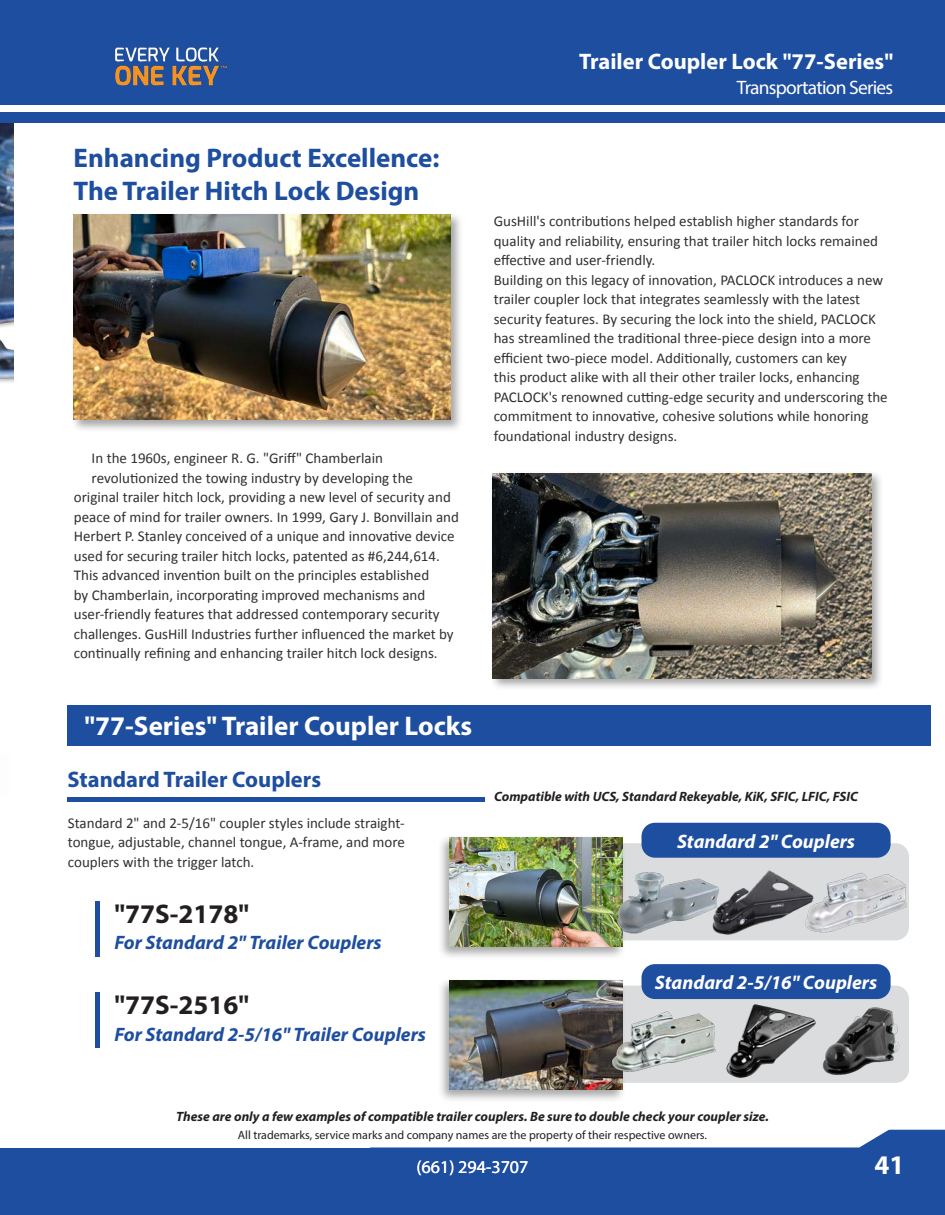
<style>
.page{position:relative;width:945px;height:1215px;background:#fff}
.page>*{position:absolute;margin:0;border:0;box-sizing:border-box;transform-origin:0 0}
.Subheading_1_Blue_L{font:700 27px/32.4px "Myriad Pro";color:#1e4e9f}
.Subheading_1_White_L{font:700 27px "Myriad Pro";color:#fff}
.Subheading_1_Black_L{font:700 27px "Myriad Pro";color:#231f20}
.Header_Heading_White{font:700 22.5px "Myriad Pro";color:#fff}
.Subheading_2_Blue_L{font:700 22.5px "Myriad Pro";color:#1e4e9f}
.Subheading_3_Blue_Italic_L{font:italic 700 19.5px "Myriad Pro";color:#1e4e9f}
.Subheading_3_White_Italic_C{font:italic 700 19.5px "Myriad Pro";color:#fff}
.Header_Subheading_White{font:19.5px "Myriad Pro";letter-spacing:-.04em;color:#fff}
.t1{font:18px "Myriad Pro";color:#fff}
.Body_Copy_Black_L{font:15px/19.5px "Calibri";color:#312f30}
.Subheading_4_Black_Italic_C{font:italic 700 13.5px "Myriad Pro";color:#231f20}
.t2{font:12px "Myriad Pro";color:#231f20}
</style>
<div class="page">
<div style="left:0;top:1130px;width:945px;height:85px;background:#1e4e9f"></div>
<div style="left:0;top:0;width:945px;height:123px;background:#1e4e9f"></div>
<div style="left:0;top:105px;width:945px;height:6px;background:#fff"></div>
<img style="left:115px;top:47px;width:112px;height:39px">
<div style="left:0;top:1126px;width:370px;height:22px;background:#fff"></div>
<svg style="left:370px;top:1129px;width:562px;height:19px"></svg>
<div style="left:611px;top:986px;width:298px;height:97px;background:#dadcdd;border-radius:14px"></div>
<div style="left:611px;top:843px;width:298px;height:97px;background:#dadcdd;border-radius:14px"></div>
<div style="left:68px;top:797px;width:417px;height:5px;background:#1e4e9f"></div>
<div style="left:68px;top:705px;width:863px;height:41px;background:#1e4e9f"></div>
<div style="left:437px;top:834px;width:189px;height:126px;background:#231f20;opacity:.4"></div>
<img style="left:450px;top:837px;width:172px;height:109px">
<div style="left:437px;top:977px;width:189px;height:126px;background:#231f20;opacity:.4"></div>
<img style="left:450px;top:980px;width:172px;height:109px">
<img style="left:0;top:123px;width:14px;height:260px">
<div style="left:71px;top:212px;width:392px;height:221px;background:#231f20;opacity:.4"></div>
<img style="left:74px;top:215px;width:376px;height:205px">
<div style="left:490px;top:470px;width:394px;height:221px;background:#231f20;opacity:.4"></div>
<img style="left:493px;top:473px;width:379px;height:205px">
<img style="left:719px;top:870px;width:85px;height:65px">
<img style="left:723px;top:999px;width:96px;height:79px">
<img style="left:804px;top:872px;width:105px;height:69px">
<img style="left:823px;top:1007px;width:77px;height:68px">
<img style="left:616px;top:864px;width:103px;height:77px">
<img style="left:611px;top:1003px;width:105px;height:76px">
<hr style="left:96px;top:901px;width:4px;height:56px;background:#1e4e9f">
<hr style="left:96px;top:993px;width:4px;height:55px;background:#1e4e9f">
<div style="left:642px;top:964px;width:249px;height:35px;background:#1e4e9f;border-radius:14px"></div>
<div style="left:642px;top:823px;width:249px;height:35px;background:#1e4e9f;border-radius:14px"></div>
<p class="Header_Heading_White" style="left:579px;top:47px;width:316px">Trailer Coupler Lock "77-Series"</p>
<p class="Subheading_1_Blue_L" style="left:74px;top:141px;width:367px">Enhancing Product Excellence:<br>The Trailer Hitch Lock Design</p>
<p class="Body_Copy_Black_L" style="left:92px;top:449px;width:293px">In the 1960s, engineer R. G. "Griff" Chamberlain</p>
<p class="Body_Copy_Black_L" style="left:92px;top:468px;width:323px">revolutionized the towing industry by developing the</p>
<p class="Body_Copy_Black_L" style="left:74px;top:488px;width:379px">original trailer hitch lock, providing a new level of security and</p>
<p class="Body_Copy_Black_L" style="left:74px;top:507px;width:387px">peace of mind for trailer owners. In 1999, Gary J. Bonvillain and</p>
<p class="Body_Copy_Black_L" style="left:74px;top:527px;width:382px">Herbert P. Stanley conceived of a unique and innovative device</p>
<p class="Body_Copy_Black_L" style="left:74px;top:546px;width:368px">used for securing trailer hitch locks, patented as #6,244,614.</p>
<p class="Body_Copy_Black_L" style="left:74px;top:566px;width:357px">This advanced invention built on the principles established</p>
<p class="Body_Copy_Black_L" style="left:74px;top:585px;width:353px">by Chamberlain, incorporating improved mechanisms and</p>
<p class="Body_Copy_Black_L" style="left:74px;top:605px;width:367px">user-friendly features that addressed contemporary security</p>
<p class="Body_Copy_Black_L" style="left:74px;top:624px;width:381px">challenges. GusHill Industries further influenced the market by</p>
<p class="Body_Copy_Black_L" style="left:74px;top:644px;width:365px">continually refining and enhancing trailer hitch lock designs.</p>
<p class="Subheading_1_White_L" style="left:85px;top:708px;width:389px">"77-Series" Trailer Coupler Locks</p>
<p class="Subheading_2_Blue_L" style="left:68px;top:764px;width:255px">Standard Trailer Couplers</p>
<p class="Body_Copy_Black_L" style="left:68px;top:813px;width:339px;text-align:justify">Standard 2" and 2-5/16" coupler styles include straight&shy;tongue, adjustable, channel tongue, A-frame, and more couplers with the trigger latch.</p>
<p class="Subheading_1_Black_L" style="left:114px;top:896px;width:136px">"77S-2178"</p>
<p class="Subheading_3_Blue_Italic_L" style="left:114px;top:930px;width:269px">For Standard 2" Trailer Couplers</p>
<p class="Subheading_1_Black_L" style="left:114px;top:988px;width:136px">"77S-2516"</p>
<p class="Subheading_3_Blue_Italic_L" style="left:114px;top:1022px;width:313px">For Standard 2-5/16" Trailer Couplers</p>
<p class="Header_Subheading_White" style="left:737px;top:75px;width:158px">Transportation Series</p>
<p class="Body_Copy_Black_L" style="left:494px;top:211px;width:386px">GusHill's contributions helped establish higher standards for quality and reliability, ensuring that trailer hitch locks remained effective and user-friendly.</p>
<p class="Body_Copy_Black_L" style="left:494px;top:270px;width:395px">Building on this legacy of innovation, PACLOCK introduces a new trailer coupler lock that integrates seamlessly with the latest security features. By securing the lock into the shield, PACLOCK has streamlined the traditional three-piece design into a more efficient two-piece model. Additionally, customers can key<br>this product alike with all their other trailer locks, enhancing PACLOCK's renowned cutting-edge security and underscoring the commitment to innovative, cohesive solutions while honoring foundational industry designs.</p>
<p class="Subheading_4_Black_Italic_C" style="left:494px;top:788px;width:365px">Compatible with UCS, Standard Rekeyable, KiK, SFIC, LFIC, FSIC</p>
<p class="Subheading_3_White_Italic_C" style="left:677px;top:828px;width:180px">Standard 2" Couplers</p>
<p class="Subheading_3_White_Italic_C" style="left:655px;top:970px;width:224px">Standard 2-5/16" Couplers</p>
<p class="Subheading_4_Black_Italic_C" style="left:176px;top:1107px;width:594px">These are only a few examples of compatible trailer couplers. Be sure to double check your coupler size.</p>
<p class="t2" style="left:238px;top:1128px;width:471px">All trademarks, service marks and company names are the property of their respective owners.</p>
<p class="t1" style="left:417px;top:1156px;width:113px">(661) 294-3707</p>
<h1 class="Subheading_1_White_L" style="left:875px;top:1148px;width:31px">41</h1>
</div>
